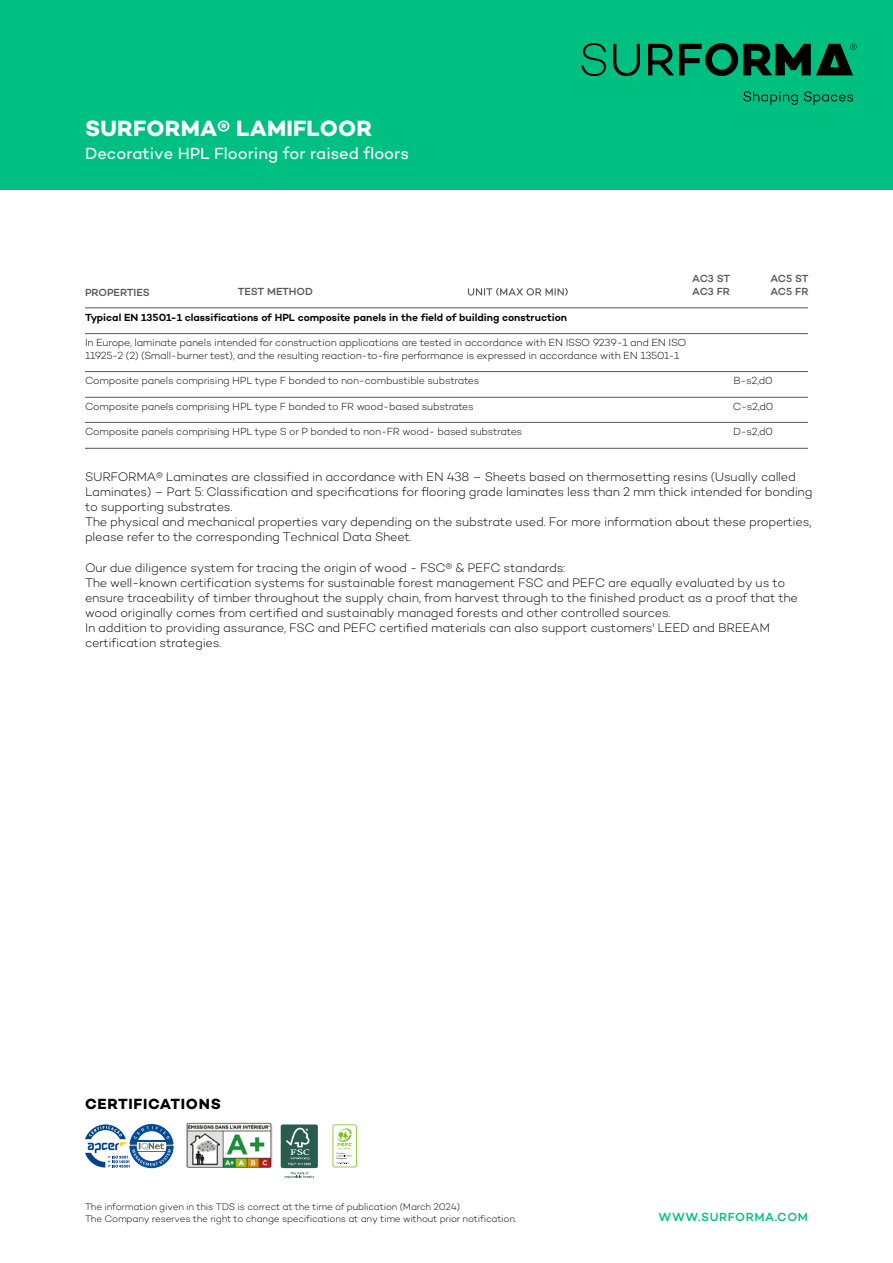
<style>
.page{position:relative;width:893px;height:1263px;background:#fff}
.page>*{position:absolute;margin:0;border:0;box-sizing:border-box;transform-origin:0 0}
.t1{font:700 22.5px "Campton";letter-spacing:.01em;color:#fff}
.t2{font:16.5px "Campton";color:#fff}
.t3{font:700 15px "Campton";letter-spacing:.05em;color:#000}
.t4{font:300 12.6px/15.1px "Campton";letter-spacing:-.02em;color:#000}
.t5{font:500 12px "Campton";letter-spacing:.05em;color:#00c081}
.t6{font:300 10.5px/12.8px "Campton";letter-spacing:-.02em;color:#000}
.t7{font:600 10.5px "Campton";color:#000}
.t8{font:500 10.5px/12.6px "Campton";letter-spacing:-.01em;color:#575756}
.t9{font:300 9.75px/11.7px "Campton";letter-spacing:-.02em;color:#000}
</style>
<div class="page">
<div style="left:0;top:0;width:893px;height:189px;background:#00c081"></div>
<svg style="left:581px;top:43px;width:25px;height:33px"></svg>
<svg style="left:613px;top:44px;width:27px;height:32px"></svg>
<svg style="left:648px;top:43px;width:209px;height:33px"></svg>
<svg style="left:743px;top:91px;width:55px;height:14px"></svg>
<svg style="left:804px;top:91px;width:49px;height:14px"></svg>
<img style="left:186px;top:1122px;width:86px;height:46px">
<svg style="left:85px;top:1124px;width:89px;height:44px"></svg>
<svg style="left:333px;top:1124px;width:24px;height:43px"></svg>
<div style="left:281px;top:1124px;width:37px;height:44px;background:#285c4d;border-radius:2px"></div>
<svg style="left:286px;top:1128px;width:25px;height:37px"></svg>
<svg style="left:285px;top:1172px;width:29px;height:6px"></svg>
<hr style="left:85px;top:333px;width:723px;height:1px;background:#575756">
<hr style="left:85px;top:371px;width:723px;height:1px;background:#575756">
<hr style="left:85px;top:397px;width:723px;height:1px;background:#575756">
<hr style="left:85px;top:422px;width:723px;height:1px;background:#575756">
<hr style="left:85px;top:448px;width:723px;height:1px;background:#575756">
<hr style="left:85px;top:308px;width:723px;height:1px;background:#575756">
<svg style="left:468px;top:288px;width:100px;height:8px"></svg>
<h1 class="t1" style="left:85px;top:114px;width:289px">SURFORMA® LAMIFLOOR</h1>
<h2 class="t2" style="left:85px;top:143px;width:325px">Decorative HPL Flooring for raised floors</h2>
<p class="t8" style="left:85px;top:286px;width:66px">PROPERTIES</p>
<p class="t8" style="left:238px;top:285px;width:77px">TEST METHOD</p>
<p class="t8" style="left:692px;top:272px;width:39px">AC3 ST<br>AC3 FR</p>
<p class="t8" style="left:770px;top:272px;width:40px">AC5 ST<br>AC5 FR</p>
<p class="t7" style="left:85px;top:311px;width:484px">Typical EN 13501-1 classifications of HPL composite panels in the field of building construction</p>
<p class="t6" style="left:85px;top:336px;width:603px">In Europe, laminate panels intended for construction applications are tested in accordance with EN ISSO 9239-1 and EN ISO<br>11925-2 (2) (Small-burner test), and the resulting reaction-to-fire performance is expressed in accordance with EN 13501-1</p>
<p class="t6" style="left:85px;top:374px;width:396px">Composite panels comprising HPL type F bonded to non-combustible substrates</p>
<p class="t6" style="left:85px;top:400px;width:390px">Composite panels comprising HPL type F bonded to FR wood-based substrates</p>
<p class="t6" style="left:85px;top:425px;width:439px">Composite panels comprising HPL type S or P bonded to non-FR wood- based substrates</p>
<p class="t6" style="left:733px;top:374px;width:41px">B-s2,d0</p>
<p class="t6" style="left:733px;top:400px;width:42px">C-s2,d0</p>
<p class="t6" style="left:733px;top:425px;width:41px">D-s2,d0</p>
<p class="t4" style="left:85px;top:469px;width:729px">SURFORMA® Laminates are classified in accordance with EN 438 – Sheets based on thermosetting resins (Usually called Laminates) – Part 5: Classification and specifications for flooring grade laminates less than 2 mm thick intended for bonding to supporting substrates.<br>The physical and mechanical properties vary depending on the substrate used. For more information about these properties, please refer to the corresponding Technical Data Sheet.</p>
<p class="t4" style="left:85px;top:560px;width:714px">Our due diligence system for tracing the origin of wood - FSC® &amp; PEFC standards:<br>The well-known certification systems for sustainable forest management FSC and PEFC are equally evaluated by us to ensure traceability of timber throughout the supply chain, from harvest through to the finished product as a proof that the wood originally comes from certified and sustainably managed forests and other controlled sources.<br>In addition to providing assurance, FSC and PEFC certified materials can also support customers' LEED and BREEAM certification strategies.</p>
<p class="t3" style="left:85px;top:1094px;width:137px">CERTIFICATIONS</p>
<p class="t9" style="left:85px;top:1201px;width:433px">The information given in this TDS is correct at the time of publication (March 2024)<br>The Company reserves the right to change specifications at any time without prior notification.</p>
<p class="t5" style="left:658px;top:1210px;width:151px">WWW.SURFORMA.COM</p>
</div>
